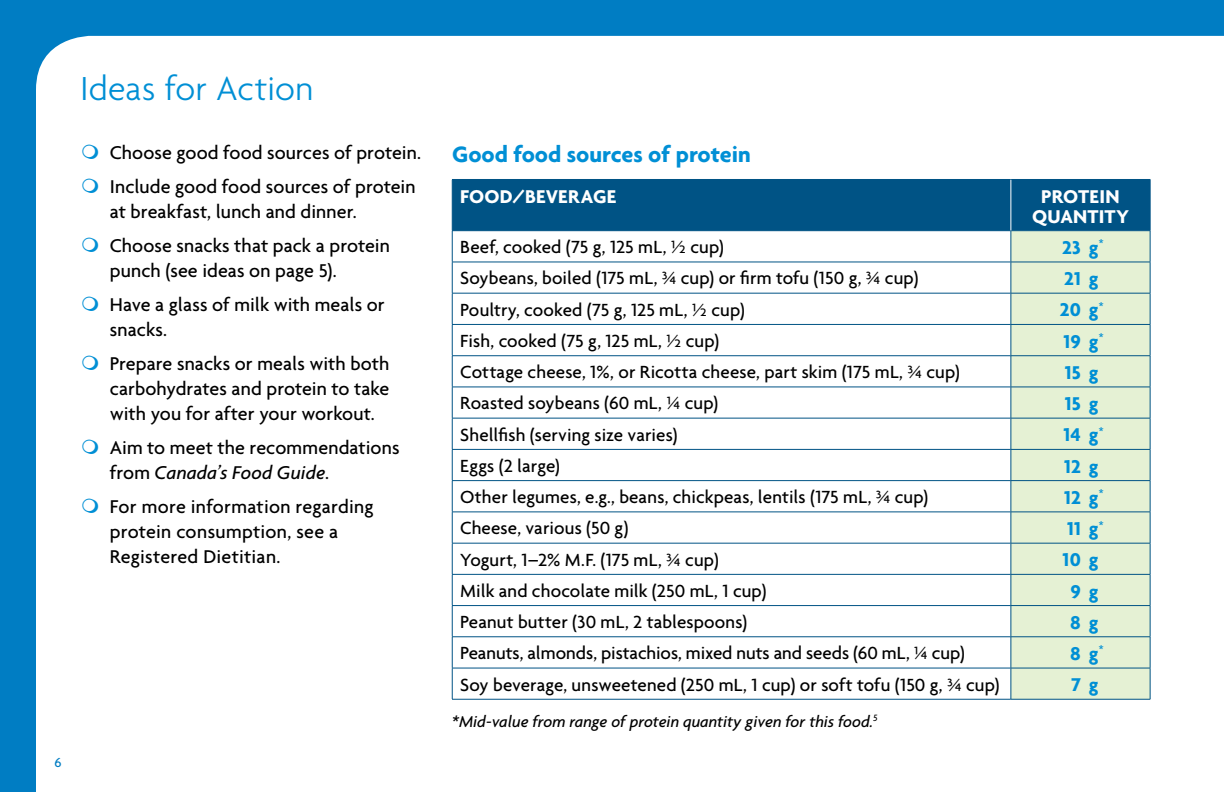
<style>
.page{position:relative;width:1224px;height:792px;background:#007dc3}
.page>*{position:absolute;margin:0;border:0;box-sizing:border-box;transform-origin:0 0}
.t1{font:300 36px "Agenda";letter-spacing:.005em;color:#008fd5}
.t2{font:700 24px "Agenda";color:#008fd5}
.t3{font:500 20px/34px "Agenda";letter-spacing:.005em;color:#000}
.t4{font:700 20px "Agenda";letter-spacing:.005em;color:#008fd5}
.t5{font:700 20px/20px "Agenda";letter-spacing:.01em;color:#fff;text-align:center}
.t6{font:500 19px "Agenda";letter-spacing:.005em;color:#000}
.t7{font:italic 500 17px "Agenda";color:#000}
.t8{font:500 14px "Agenda";color:#007dc3}
.s1{font-style:italic}
</style>
<div class="page">
<div style="left:36px;top:36px;width:1188px;height:756px;background:#fff"></div>
<div style="left:453px;top:180px;width:697px;height:50px;background:#005385"></div>
<div style="left:1012px;top:231px;width:138px;height:468px;background:#e5f1d4"></div>
<hr style="left:452px;top:179px;width:559px;height:1px;background:#005385">
<hr style="left:452px;top:180px;width:1px;height:50px;background:#005385">
<hr style="left:1011px;top:179px;width:139px;height:1px;background:#005385">
<hr style="left:1150px;top:180px;width:1px;height:50px;background:#005385">
<hr style="left:452px;top:230px;width:559px;height:1px;background:#005385">
<hr style="left:452px;top:231px;width:1px;height:31px;background:#005385">
<hr style="left:1011px;top:230px;width:139px;height:1px;background:#005385">
<hr style="left:1011px;top:231px;width:1px;height:31px;background:#005385">
<hr style="left:1150px;top:231px;width:1px;height:31px;background:#005385">
<hr style="left:452px;top:262px;width:559px;height:1px;background:#005385">
<hr style="left:452px;top:262px;width:1px;height:31px;background:#005385">
<hr style="left:1011px;top:262px;width:139px;height:1px;background:#005385">
<hr style="left:1011px;top:262px;width:1px;height:31px;background:#005385">
<hr style="left:1150px;top:262px;width:1px;height:31px;background:#005385">
<hr style="left:452px;top:293px;width:559px;height:1px;background:#005385">
<hr style="left:452px;top:293px;width:1px;height:31px;background:#005385">
<hr style="left:1011px;top:293px;width:139px;height:1px;background:#005385">
<hr style="left:1011px;top:293px;width:1px;height:31px;background:#005385">
<hr style="left:1150px;top:293px;width:1px;height:31px;background:#005385">
<hr style="left:452px;top:324px;width:559px;height:1px;background:#005385">
<hr style="left:452px;top:325px;width:1px;height:30px;background:#005385">
<hr style="left:1011px;top:324px;width:139px;height:1px;background:#005385">
<hr style="left:1011px;top:325px;width:1px;height:30px;background:#005385">
<hr style="left:1150px;top:325px;width:1px;height:30px;background:#005385">
<hr style="left:452px;top:355px;width:559px;height:1px;background:#005385">
<hr style="left:452px;top:356px;width:1px;height:31px;background:#005385">
<hr style="left:1011px;top:355px;width:139px;height:1px;background:#005385">
<hr style="left:1011px;top:356px;width:1px;height:31px;background:#005385">
<hr style="left:1150px;top:356px;width:1px;height:31px;background:#005385">
<hr style="left:452px;top:387px;width:559px;height:1px;background:#005385">
<hr style="left:452px;top:387px;width:1px;height:31px;background:#005385">
<hr style="left:1011px;top:387px;width:139px;height:1px;background:#005385">
<hr style="left:1011px;top:387px;width:1px;height:31px;background:#005385">
<hr style="left:1150px;top:387px;width:1px;height:31px;background:#005385">
<hr style="left:452px;top:418px;width:559px;height:1px;background:#005385">
<hr style="left:452px;top:418px;width:1px;height:31px;background:#005385">
<hr style="left:1011px;top:418px;width:139px;height:1px;background:#005385">
<hr style="left:1011px;top:418px;width:1px;height:31px;background:#005385">
<hr style="left:1150px;top:418px;width:1px;height:31px;background:#005385">
<hr style="left:452px;top:449px;width:559px;height:1px;background:#005385">
<hr style="left:452px;top:450px;width:1px;height:30px;background:#005385">
<hr style="left:1011px;top:449px;width:139px;height:1px;background:#005385">
<hr style="left:1011px;top:450px;width:1px;height:30px;background:#005385">
<hr style="left:1150px;top:450px;width:1px;height:30px;background:#005385">
<hr style="left:452px;top:480px;width:559px;height:1px;background:#005385">
<hr style="left:452px;top:481px;width:1px;height:31px;background:#005385">
<hr style="left:1011px;top:480px;width:139px;height:1px;background:#005385">
<hr style="left:1011px;top:481px;width:1px;height:31px;background:#005385">
<hr style="left:1150px;top:481px;width:1px;height:31px;background:#005385">
<hr style="left:452px;top:512px;width:559px;height:1px;background:#005385">
<hr style="left:452px;top:512px;width:1px;height:31px;background:#005385">
<hr style="left:1011px;top:512px;width:139px;height:1px;background:#005385">
<hr style="left:1011px;top:512px;width:1px;height:31px;background:#005385">
<hr style="left:1150px;top:512px;width:1px;height:31px;background:#005385">
<hr style="left:452px;top:543px;width:559px;height:1px;background:#005385">
<hr style="left:452px;top:543px;width:1px;height:31px;background:#005385">
<hr style="left:1011px;top:543px;width:139px;height:1px;background:#005385">
<hr style="left:1011px;top:543px;width:1px;height:31px;background:#005385">
<hr style="left:1150px;top:543px;width:1px;height:31px;background:#005385">
<hr style="left:452px;top:574px;width:559px;height:1px;background:#005385">
<hr style="left:452px;top:575px;width:1px;height:30px;background:#005385">
<hr style="left:1011px;top:574px;width:139px;height:1px;background:#005385">
<hr style="left:1011px;top:575px;width:1px;height:30px;background:#005385">
<hr style="left:1150px;top:575px;width:1px;height:30px;background:#005385">
<hr style="left:452px;top:605px;width:559px;height:1px;background:#005385">
<hr style="left:452px;top:606px;width:1px;height:31px;background:#005385">
<hr style="left:1011px;top:605px;width:139px;height:1px;background:#005385">
<hr style="left:1011px;top:606px;width:1px;height:31px;background:#005385">
<hr style="left:1150px;top:606px;width:1px;height:31px;background:#005385">
<hr style="left:452px;top:636px;width:559px;height:1px;background:#005385">
<hr style="left:452px;top:637px;width:1px;height:31px;background:#005385">
<hr style="left:1011px;top:636px;width:139px;height:1px;background:#005385">
<hr style="left:1011px;top:637px;width:1px;height:31px;background:#005385">
<hr style="left:1150px;top:637px;width:1px;height:31px;background:#005385">
<hr style="left:452px;top:668px;width:559px;height:1px;background:#005385">
<hr style="left:452px;top:668px;width:1px;height:31px;background:#005385">
<hr style="left:1011px;top:668px;width:139px;height:1px;background:#005385">
<hr style="left:1011px;top:668px;width:1px;height:31px;background:#005385">
<hr style="left:1150px;top:668px;width:1px;height:31px;background:#005385">
<hr style="left:452px;top:699px;width:559px;height:1px;background:#005385">
<hr style="left:1011px;top:699px;width:139px;height:1px;background:#005385">
<hr style="left:1011px;top:180px;width:1px;height:50px;background:#fff">
<svg style="left:83px;top:145px;width:15px;height:14px"></svg>
<svg style="left:83px;top:179px;width:15px;height:14px"></svg>
<svg style="left:83px;top:238px;width:15px;height:14px"></svg>
<svg style="left:83px;top:297px;width:15px;height:14px"></svg>
<svg style="left:83px;top:356px;width:15px;height:14px"></svg>
<svg style="left:83px;top:440px;width:15px;height:14px"></svg>
<svg style="left:83px;top:499px;width:15px;height:14px"></svg>
<h1 class="t1" style="left:80px;top:67px;width:235px">Ideas for Action</h1>
<p class="t3" style="left:110px;top:135px;width:313px">Choose good food sources of protein.<br>Include good food sources of protein</p>
<p class="t3" style="left:110px;top:194px;width:282px">at breakfast, lunch and dinner.<br>Choose snacks that pack a protein</p>
<p class="t3" style="left:110px;top:253px;width:277px">punch (see ideas on page 5).<br>Have a glass of milk with meals or</p>
<p class="t3" style="left:110px;top:312px;width:281px">snacks.<br>Prepare snacks or meals with both</p>
<p class="t3" style="left:110px;top:376px;width:281px;line-height:25px">carbohydrates and protein to take with you for after your workout.</p>
<p class="t3" style="left:110px;top:435px;width:291px;line-height:25px">Aim to meet the recommendations from <span class="s1">Canada’s Food Guide</span>.</p>
<p class="t3" style="left:110px;top:494px;width:266px;line-height:25px">For more information regarding protein consumption, see a<br>Registered Dietitian.</p>
<p class="t8" style="left:55px;top:754px;width:9px">6</p>
<p class="t2" style="left:452px;top:140px;width:300px">Good food sources of protein</p>
<p class="t5" style="left:460px;top:186px;width:158px">FOOD/BEVERAGE</p>
<p class="t5" style="left:1032px;top:186px;width:98px">PROTEIN<br>QUANTITY</p>
<p class="t6" style="left:460px;top:236px;width:265px">Beef, cooked (75 g, 125 mL, ½ cup)</p>
<p class="t4" style="left:1062px;top:235px;width:43px">23 g<sup>*</sup></p>
<p class="t6" style="left:460px;top:267px;width:460px">Soybeans, boiled (175 mL, ¾ cup) or firm tofu (150 g, ¾ cup)</p>
<p class="t4" style="left:1064px;top:267px;width:36px">21 g</p>
<p class="t6" style="left:460px;top:298px;width:286px">Poultry, cooked (75 g, 125 mL, ½ cup)</p>
<p class="t4" style="left:1060px;top:298px;width:45px">20 g<sup>*</sup></p>
<p class="t6" style="left:460px;top:329px;width:261px">Fish, cooked (75 g, 125 mL, ½ cup)</p>
<p class="t4" style="left:1063px;top:329px;width:42px">19 g<sup>*</sup></p>
<p class="t6" style="left:460px;top:361px;width:501px">Cottage cheese, 1%, or Ricotta cheese, part skim (175 mL, ¾ cup)</p>
<p class="t4" style="left:1065px;top:360px;width:35px">15 g</p>
<p class="t6" style="left:460px;top:392px;width:260px">Roasted soybeans (60 mL, ¼ cup)</p>
<p class="t4" style="left:1065px;top:391px;width:35px">15 g</p>
<p class="t6" style="left:460px;top:423px;width:219px">Shellfish (serving size varies)</p>
<p class="t4" style="left:1064px;top:423px;width:42px">14 g<sup>*</sup></p>
<p class="t6" style="left:460px;top:454px;width:101px">Eggs (2 large)</p>
<p class="t4" style="left:1064px;top:454px;width:36px">12 g</p>
<p class="t6" style="left:460px;top:485px;width:470px">Other legumes, e.g., beans, chickpeas, lentils (175 mL, ¾ cup)</p>
<p class="t4" style="left:1064px;top:485px;width:41px">12 g<sup>*</sup></p>
<p class="t6" style="left:460px;top:517px;width:170px">Cheese, various (50 g)</p>
<p class="t4" style="left:1067px;top:517px;width:38px">11 g<sup>*</sup></p>
<p class="t6" style="left:460px;top:548px;width:260px">Yogurt, 1–2% M.F. (175 mL, ¾ cup)</p>
<p class="t4" style="left:1063px;top:548px;width:38px">10 g</p>
<p class="t6" style="left:460px;top:579px;width:308px">Milk and chocolate milk (250 mL, 1 cup)</p>
<p class="t4" style="left:1070px;top:579px;width:30px">9 g</p>
<p class="t6" style="left:460px;top:610px;width:289px">Peanut butter (30 mL, 2 tablespoons)</p>
<p class="t4" style="left:1070px;top:610px;width:30px">8 g</p>
<p class="t6" style="left:460px;top:642px;width:506px">Peanuts, almonds, pistachios, mixed nuts and seeds (60 mL, ¼ cup)</p>
<p class="t4" style="left:1070px;top:641px;width:35px">8 g<sup>*</sup></p>
<p class="t6" style="left:460px;top:673px;width:541px">Soy beverage, unsweetened (250 mL, 1 cup) or soft tofu (150 g, ¾ cup)</p>
<p class="t4" style="left:1071px;top:673px;width:29px">7 g</p>
<p class="t7" style="left:452px;top:711px;width:427px">*Mid-value from range of protein quantity given for this food.<sup>5</sup></p>
</div>
